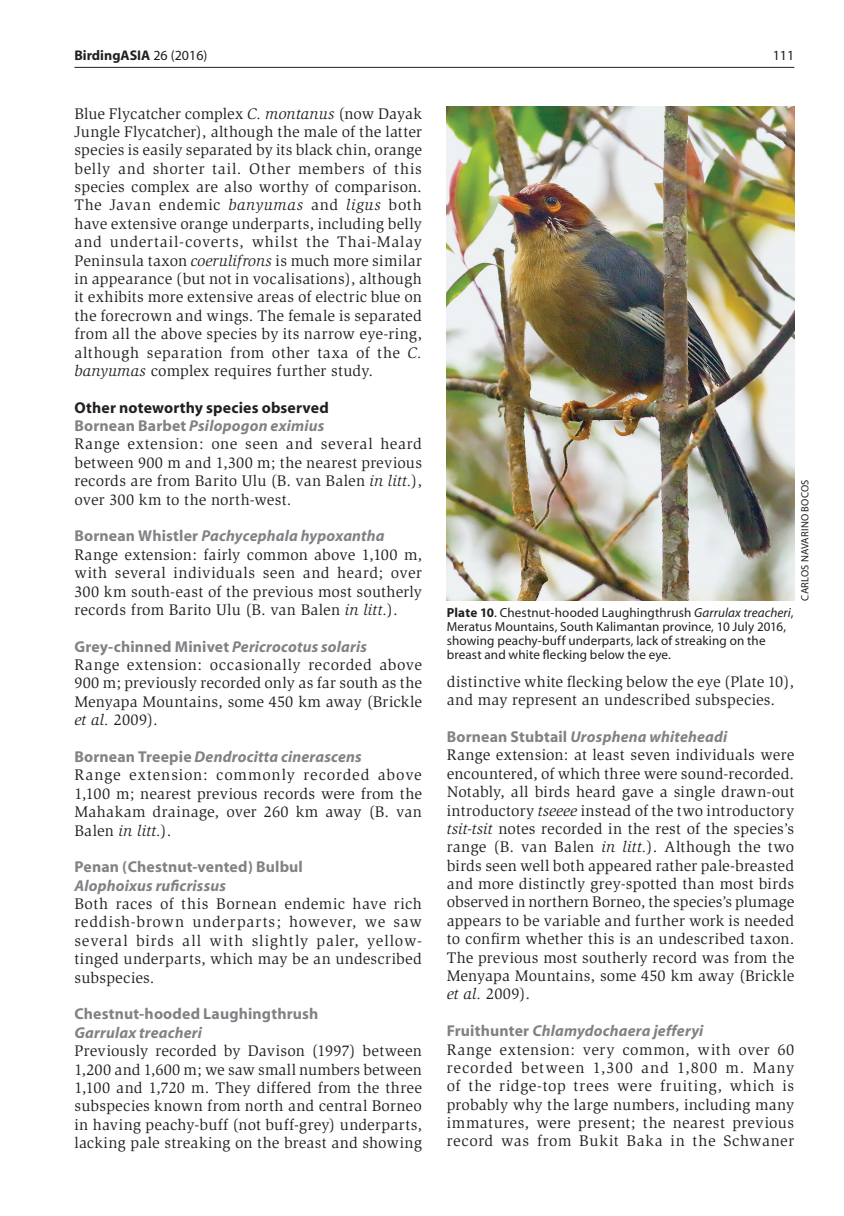
<style>
.page{position:relative;width:844px;height:1216px;background:#fff}
.page>*{position:absolute;margin:0;border:0;box-sizing:border-box;transform-origin:0 0}
.t1{font:15.75px/18.4px "Slimbach";letter-spacing:.015em;color:#231f20;text-align:justify}
.t2{font:italic 700 15.75px "Myriad";letter-spacing:.01em;color:#808285}
.t3{font:700 15.75px "Myriad";letter-spacing:.01em;color:#808285}
.t4{font:700 15.75px/18.4px "Myriad";letter-spacing:.01em;color:#231f20}
.t5{font:700 14px "Myriad";color:#231f20}
.t6{font:14px "Myriad";color:#231f20}
.t7{font:13.12px/14px "Myriad";letter-spacing:.01em;color:#231f20}
.t8{font:10.5px "Myriad";letter-spacing:.015em;color:#231f20}
.s1{font-weight:400}
.s2{font-style:italic}
.s3{color:#808285}
.s4{font-style:italic;color:#808285}
.s5{font-style:normal}
.s6{font-weight:700}
</style>
<div class="page">
<img style="left:446px;top:107px;width:348px;height:494px">
<hr style="left:74px;top:67px;width:720px;height:1px;background:#231f20">
<p class="t5" style="left:74px;top:48px;width:134px">BirdingASIA <span class="s1">26 (2016)</span></p>
<p class="t6" style="left:772px;top:48px;width:23px">111</p>
<p class="t1" style="left:74px;top:104px;width:349px">Blue Flycatcher complex <span class="s2">C. montanus</span> (now Dayak Jungle Flycatcher), although the male of the latter species is easily separated by its black chin, orange belly and shorter tail. Other members of this species complex are also worthy of comparison.<br>The Javan endemic <span class="s2">banyumas</span> and <span class="s2">ligus</span> both have extensive orange underparts, including belly and undertail-coverts, whilst the Thai-Malay Peninsula taxon <span class="s2">coerulifrons</span> is much more similar in appearance (but not in vocalisations), although it exhibits more extensive areas of electric blue on the forecrown and wings. The female is separated from all the above species by its narrow eye-ring, although separation from other taxa of the <span class="s2">C. banyumas</span> complex requires further study.</p>
<p class="t4" style="left:74px;top:399px;width:256px">Other noteworthy species observed<br><span class="s3">Bornean Barbet</span> <span class="s4">Psilopogon eximius</span></p>
<p class="t1" style="left:74px;top:435px;width:349px">Range extension: one seen and several heard between 900 m and 1,300 m; the nearest previous records are from Barito Ulu (B. van Balen <span class="s2">in litt.</span>), over 300 km to the north-west.</p>
<p class="t2" style="left:74px;top:528px;width:312px"><span class="s5">Bornean Whistler</span> Pachycephala hypoxantha</p>
<p class="t1" style="left:74px;top:545px;width:349px">Range extension: fairly common above 1,100 m, with several individuals seen and heard; over 300 km south-east of the previous most southerly records from Barito Ulu (B. van Balen <span class="s2">in litt.</span>).</p>
<p class="t3" style="left:74px;top:638px;width:294px">Grey-chinned Minivet <span class="s2">Pericrocotus solaris</span></p>
<p class="t1" style="left:74px;top:655px;width:349px">Range extension: occasionally recorded above 900 m; previously recorded only as far south as the Menyapa Mountains, some 450 km away (Brickle <span class="s2">et al.</span> 2009).</p>
<p class="t2" style="left:74px;top:748px;width:289px"><span class="s5">Bornean Treepie</span> Dendrocitta cinerascens</p>
<p class="t1" style="left:74px;top:766px;width:349px">Range extension: commonly recorded above 1,100 m; nearest previous records were from the Mahakam drainage, over 260 km away (B. van Balen <span class="s2">in litt.</span>).</p>
<p class="t3" style="left:74px;top:858px;width:230px">Penan (Chestnut-vented) Bulbul</p>
<p class="t2" style="left:74px;top:877px;width:153px">Alophoixus ruficrissus</p>
<p class="t1" style="left:74px;top:894px;width:349px">Both races of this Bornean endemic have rich reddish-brown underparts; however, we saw several birds all with slightly paler, yellow&shy;tinged underparts, which may be an undescribed subspecies.</p>
<p class="t3" style="left:74px;top:1005px;width:245px">Chestnut-hooded Laughingthrush</p>
<p class="t2" style="left:74px;top:1024px;width:129px">Garrulax treacheri</p>
<p class="t1" style="left:74px;top:1041px;width:349px">Previously recorded by Davison (1997) between 1,200 and 1,600 m; we saw small numbers between 1,100 and 1,720 m. They differed from the three subspecies known from north and central Borneo in having peachy-buff (not buff-grey) underparts, lacking pale streaking on the breast and showing</p>
<p class="t7" style="left:446px;top:605px;width:348px"><span class="s6">Plate 10</span>. Chestnut-hooded Laughingthrush <span class="s2">Garrulax treacheri</span>, Meratus Mountains, South Kalimantan province, 10 July 2016, showing peachy-buff underparts, lack of streaking on the breast and white flecking below the eye.</p>
<p class="t8" style="left:799px;top:601px;width:122px;rotate:-90deg">CARLOS NAVARINO BOCOS</p>
<p class="t1" style="left:446px;top:672px;width:349px">distinctive white flecking below the eye (Plate 10), and may represent an undescribed subspecies.</p>
<p class="t2" style="left:446px;top:728px;width:282px"><span class="s5">Bornean Stubtail</span> Urosphena whiteheadi</p>
<p class="t1" style="left:446px;top:746px;width:349px">Range extension: at least seven individuals were encountered, of which three were sound-recorded.<br>Notably, all birds heard gave a single drawn-out introductory <span class="s2">tseeee</span> instead of the two introductory <span class="s2">tsit-tsit</span> notes recorded in the rest of the species’s range (B. van Balen <span class="s2">in litt.</span>). Although the two birds seen well both appeared rather pale-breasted and more distinctly grey-spotted than most birds observed in northern Borneo, the species’s plumage appears to be variable and further work is needed to confirm whether this is an undescribed taxon.<br>The previous most southerly record was from the Menyapa Mountains, some 450 km away (Brickle <span class="s2">et al.</span> 2009).</p>
<p class="t2" style="left:446px;top:1022px;width:258px"><span class="s5">Fruithunter</span> Chlamydochaera jefferyi</p>
<p class="t1" style="left:446px;top:1040px;width:349px">Range extension: very common, with over 60 recorded between 1,300 and 1,800 m. Many of the ridge-top trees were fruiting, which is probably why the large numbers, including many immatures, were present; the nearest previous record was from Bukit Baka in the Schwaner</p>
</div>
